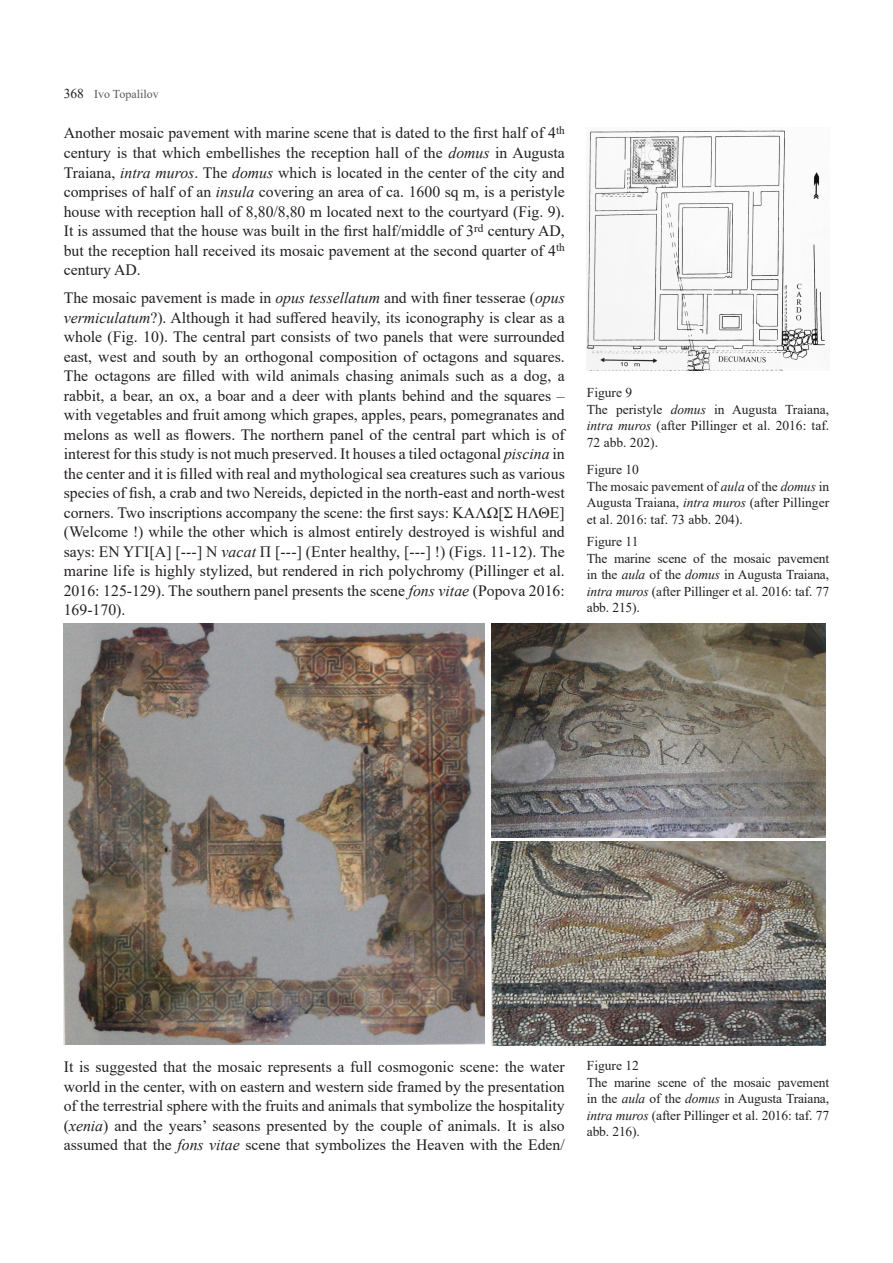
<style>
.page{position:relative;width:893px;height:1263px;background:#fff}
.page>*{position:absolute;margin:0;border:0;box-sizing:border-box;transform-origin:0 0}
.JMR_Metin{font:15.75px/19.5px "Times New Roman";color:#231f20;text-align:justify}
.JMR_Resimaltı{font:13.5px/16.5px "Times New Roman";color:#231f20;text-align:justify}
.t1{font:12px "Times New Roman";color:#57585a}
.s1{font-size:13.5px;color:#231f20}
.s2{font-style:italic}
</style>
<div class="page">
<img style="left:587px;top:130px;width:238px;height:241px">
<img style="left:64px;top:623px;width:421px;height:421px">
<img style="left:491px;top:623px;width:335px;height:215px">
<img style="left:491px;top:841px;width:335px;height:204px">
<p class="t1" style="left:64px;top:85px;width:96px"><span class="s1">368</span> Ivo Topalilov</p>
<p class="JMR_Metin" style="left:64px;top:123px;width:503px">Another mosaic pavement with marine scene that is dated to the first half of 4<sup>th </sup>century is that which embellishes the reception hall of the <span class="s2">domus</span> in Augusta Traiana, <span class="s2">intra muros</span>. The <span class="s2">domus</span> which is located in the center of the city and comprises of half of an <span class="s2">insula</span> covering an area of ca. 1600 sq m, is a peristyle house with reception hall of 8,80/8,80 m located next to the courtyard (Fig. 9).<br>It is assumed that the house was built in the first half/middle of 3<sup>rd</sup> century AD, but the reception hall received its mosaic pavement at the second quarter of 4<sup>th </sup>century AD.</p>
<p class="JMR_Metin" style="left:64px;top:287px;width:503px">The mosaic pavement is made in <span class="s2">opus tessellatum</span> and with finer tesserae (<span class="s2">opus vermiculatum</span>?). Although it had suffered heavily, its iconography is clear as a whole (Fig. 10). The central part consists of two panels that were surrounded east, west and south by an orthogonal composition of octagons and squares.<br>The octagons are filled with wild animals chasing animals such as a dog, a rabbit, a bear, an ox, a boar and a deer with plants behind and the squares – with vegetables and fruit among which grapes, apples, pears, pomegranates and melons as well as flowers. The northern panel of the central part which is of interest for this study is not much preserved. It houses a tiled octagonal <span class="s2">piscina</span> in the center and it is filled with real and mythological sea creatures such as various species of fish, a crab and two Nereids, depicted in the north-east and north-west corners. Two inscriptions accompany the scene: the first says: ΚΑΛΩ[Σ HΛΘΕ] (Welcome !) while the other which is almost entirely destroyed is wishful and says: EN ΥΓΙ[Α] [---] N <span class="s2">vacat</span> Π [---] (Enter healthy, [---] !) (Figs. 11-12). The marine life is highly stylized, but rendered in rich polychromy (Pillinger et al.<br>2016: 125-129). The southern panel presents the scene <span class="s2">fons vitae</span> (Popova 2016:<br>169-170).</p>
<p class="JMR_Resimaltı" style="left:587px;top:384px;width:47px">Figure 9</p>
<p class="JMR_Resimaltı" style="left:587px;top:400px;width:244px">The peristyle <span class="s2">domus</span> in Augusta Traiana, <span class="s2">intra muros</span> (after Pillinger et al. 2016: taf.<br>72 abb. 202).</p>
<p class="JMR_Resimaltı" style="left:587px;top:461px;width:54px">Figure 10</p>
<p class="JMR_Resimaltı" style="left:587px;top:477px;width:244px">The mosaic pavement of <span class="s2">aula</span> of the <span class="s2">domus</span> in Augusta Traiana, <span class="s2">intra muros</span> (after Pillinger et al. 2016: taf. 73 abb. 204).</p>
<p class="JMR_Resimaltı" style="left:587px;top:533px;width:53px">Figure 11</p>
<p class="JMR_Resimaltı" style="left:587px;top:549px;width:244px">The marine scene of the mosaic pavement in the <span class="s2">aula</span> of the <span class="s2">domus</span> in Augusta Traiana, <span class="s2">intra muros</span> (after Pillinger et al. 2016: taf. 77 abb. 215).</p>
<p class="JMR_Metin" style="left:64px;top:1056px;width:503px">It is suggested that the mosaic represents a full cosmogonic scene: the water world in the center, with on eastern and western side framed by the presentation of the terrestrial sphere with the fruits and animals that symbolize the hospitality (<span class="s2">xenia</span>) and the years’ seasons presented by the couple of animals. It is also assumed that the <span class="s2">fons vitae</span> scene that symbolizes the Heaven with the Eden/</p>
<p class="JMR_Resimaltı" style="left:587px;top:1057px;width:54px">Figure 12</p>
<p class="JMR_Resimaltı" style="left:587px;top:1073px;width:244px">The marine scene of the mosaic pavement in the <span class="s2">aula</span> of the <span class="s2">domus</span> in Augusta Traiana, <span class="s2">intra muros</span> (after Pillinger et al. 2016: taf. 77 abb. 216).</p>
</div>
